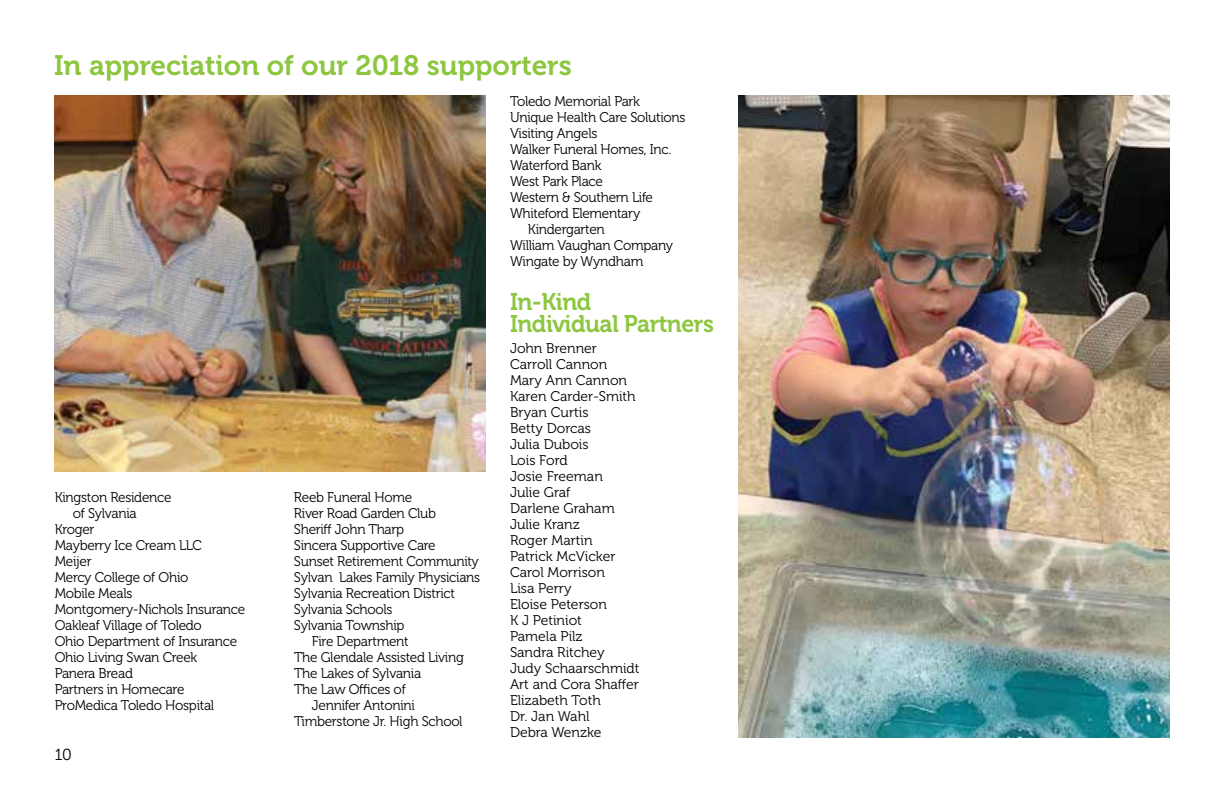
<style>
.page{position:relative;width:1224px;height:792px;background:#fff}
.page>*{position:absolute;margin:0;border:0;box-sizing:border-box;transform-origin:0 0}
.t1{font:28px "Museo 700";color:#8dc63f}
.t2{font:24px/22px "Museo 700";letter-spacing:-.02em;color:#8dc63f}
.t3{font:16px "Museo 300";color:#000}
.t4{font:14px "Museo 300";letter-spacing:-.02em;color:#000}
.t5{font:14px/16px "Museo 300";color:#000}
</style>
<div class="page">
<img style="left:54px;top:95px;width:431px;height:377px">
<img style="left:738px;top:95px;width:431px;height:643px">
<h1 class="t1" style="left:54px;top:50px;width:519px">In appreciation of our 2018 supporters</h1>
<p class="t4" style="left:55px;top:490px;width:118px">Kingston Residence</p>
<p class="t4" style="left:73px;top:506px;width:66px">of Sylvania</p>
<p class="t4" style="left:55px;top:522px;width:41px">Kroger</p>
<p class="t4" style="left:55px;top:538px;width:149px">Mayberry Ice Cream LLC</p>
<p class="t4" style="left:55px;top:554px;width:38px">Meijer</p>
<p class="t4" style="left:55px;top:570px;width:135px">Mercy College of Ohio</p>
<p class="t4" style="left:55px;top:586px;width:79px">Mobile Meals</p>
<p class="t4" style="left:55px;top:602px;width:192px">Montgomery-Nichols Insurance</p>
<p class="t4" style="left:55px;top:618px;width:149px">Oakleaf Village of Toledo</p>
<p class="t4" style="left:55px;top:634px;width:184px">Ohio Department of Insurance</p>
<p class="t4" style="left:55px;top:650px;width:144px">Ohio Living Swan Creek</p>
<p class="t4" style="left:55px;top:666px;width:80px">Panera Bread</p>
<p class="t4" style="left:55px;top:682px;width:131px">Partners in Homecare</p>
<p class="t4" style="left:55px;top:698px;width:161px">ProMedica Toledo Hospital</p>
<p class="t3" style="left:55px;top:746px;width:19px">10</p>
<p class="t4" style="left:294px;top:490px;width:120px">Reeb Funeral Home</p>
<p class="t4" style="left:294px;top:506px;width:144px">River Road Garden Club</p>
<p class="t4" style="left:294px;top:522px;width:112px">Sheriff John Tharp</p>
<p class="t4" style="left:294px;top:538px;width:143px">Sincera Supportive Care</p>
<p class="t4" style="left:294px;top:554px;width:186px">Sunset Retirement Community</p>
<p class="t4" style="left:294px;top:570px;width:188px">Sylvan Lakes Family Physicians</p>
<p class="t4" style="left:294px;top:586px;width:163px">Sylvania Recreation District</p>
<p class="t4" style="left:294px;top:602px;width:100px">Sylvania Schools</p>
<p class="t4" style="left:294px;top:618px;width:112px">Sylvania Township</p>
<p class="t4" style="left:312px;top:634px;width:98px">Fire Department</p>
<p class="t4" style="left:294px;top:650px;width:171px">The Glendale Assisted Living</p>
<p class="t4" style="left:294px;top:666px;width:129px">The Lakes of Sylvania</p>
<p class="t4" style="left:294px;top:682px;width:113px">The Law Offices of</p>
<p class="t4" style="left:312px;top:698px;width:104px">Jennifer Antonini</p>
<p class="t4" style="left:294px;top:714px;width:170px">Timberstone Jr. High School</p>
<p class="t4" style="left:510px;top:94px;width:131px">Toledo Memorial Park</p>
<p class="t4" style="left:510px;top:110px;width:177px">Unique Health Care Solutions</p>
<p class="t4" style="left:510px;top:126px;width:89px">Visiting Angels</p>
<p class="t4" style="left:510px;top:142px;width:163px">Walker Funeral Homes, Inc.</p>
<p class="t4" style="left:510px;top:158px;width:93px">Waterford Bank</p>
<p class="t4" style="left:510px;top:174px;width:94px">West Park Place</p>
<p class="t4" style="left:510px;top:190px;width:145px">Western &amp; Southern Life</p>
<p class="t4" style="left:510px;top:206px;width:132px">Whiteford Elementary</p>
<p class="t4" style="left:528px;top:222px;width:78px">Kindergarten</p>
<p class="t4" style="left:510px;top:238px;width:165px">William Vaughan Company</p>
<p class="t4" style="left:510px;top:254px;width:135px">Wingate by Wyndham</p>
<h2 class="t2" style="left:510px;top:291px;width:206px">In-Kind<br>Individual Partners</h2>
<p class="t5" style="left:510px;top:340px;width:131px">John Brenner<br>Carroll Cannon<br>Mary Ann Cannon<br>Karen Carder-Smith<br>Bryan Curtis<br>Betty Dorcas<br>Julia Dubois<br>Lois Ford<br>Josie Freeman<br>Julie Graf<br>Darlene Graham<br>Julie Kranz<br>Roger Martin<br>Patrick McVicker<br>Carol Morrison<br>Lisa Perry<br>Eloise Peterson<br>K J Petiniot<br>Pamela Pilz<br>Sandra Ritchey<br>Judy Schaarschmidt<br>Art and Cora Shaffer<br>Elizabeth Toth<br>Dr. Jan Wahl<br>Debra Wenzke</p>
</div>
